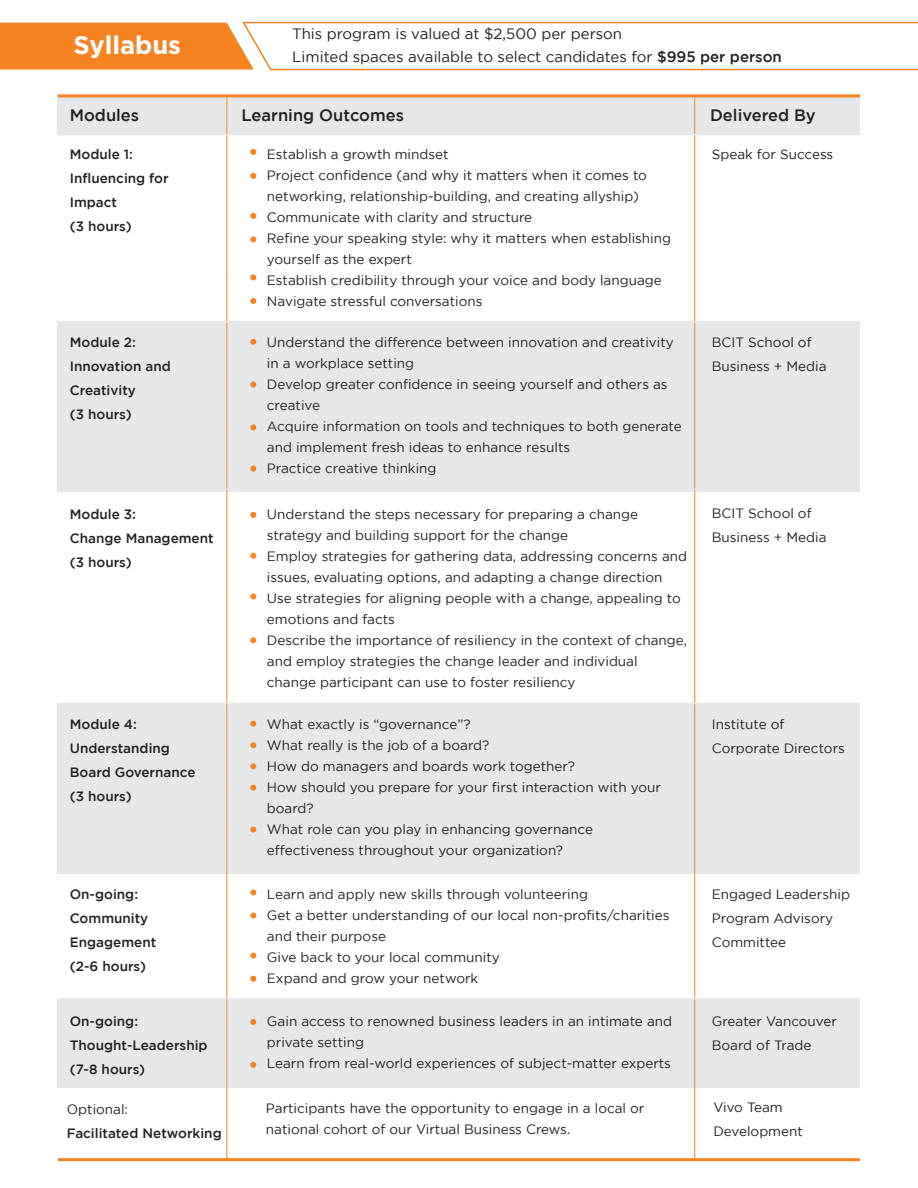
<style>
.page{position:relative;width:918px;height:1188px;background:#fff}
.page>*{position:absolute;margin:0;border:0;box-sizing:border-box;transform-origin:0 0}
.t1{font:700 25.5px "Gotham";color:#fff}
.t2{font:500 16.5px "Gotham";color:#231f20}
.t3{font:15px/22.5px "Gotham";color:#231f20}
.t4{font:13.5px/21px "Gotham";color:#231f20}
.t5{font:500 13.5px/24px "Gotham";color:#231f20}
.s1{font-weight:500}
</style>
<div class="page">
<div style="left:58px;top:999px;width:802px;height:89px;background:#e6e7e9"></div>
<div style="left:58px;top:704px;width:802px;height:170px;background:#e6e7e9"></div>
<div style="left:58px;top:321px;width:802px;height:171px;background:#e6e7e9"></div>
<div style="left:58px;top:94px;width:802px;height:41px;background:#e6e7e9"></div>
<hr style="left:227px;top:97px;width:1px;height:1063px;background:#f58320">
<hr style="left:694px;top:97px;width:1px;height:1063px;background:#f58320">
<hr style="left:58px;top:94px;width:802px;height:3px;background:#f58320">
<hr style="left:58px;top:1158px;width:802px;height:3px;background:#f58320">
<hr style="left:58px;top:321px;width:802px;height:2px;background:#e6e7e9">
<hr style="left:58px;top:489px;width:802px;height:1px;background:#e6e7e9">
<hr style="left:58px;top:703px;width:802px;height:1px;background:#e6e7e9">
<hr style="left:58px;top:998px;width:802px;height:2px;background:#e6e7e9">
<hr style="left:58px;top:134px;width:802px;height:1px;background:#e6e7e9">
<svg style="left:250px;top:149px;width:6px;height:6px"></svg>
<svg style="left:250px;top:173px;width:6px;height:6px"></svg>
<svg style="left:250px;top:213px;width:6px;height:6px"></svg>
<svg style="left:250px;top:236px;width:6px;height:6px"></svg>
<svg style="left:250px;top:274px;width:6px;height:6px"></svg>
<svg style="left:250px;top:298px;width:6px;height:6px"></svg>
<svg style="left:250px;top:339px;width:6px;height:6px"></svg>
<svg style="left:250px;top:382px;width:6px;height:6px"></svg>
<svg style="left:250px;top:424px;width:6px;height:6px"></svg>
<svg style="left:250px;top:466px;width:6px;height:6px"></svg>
<svg style="left:250px;top:512px;width:6px;height:6px"></svg>
<svg style="left:250px;top:553px;width:6px;height:6px"></svg>
<svg style="left:250px;top:593px;width:6px;height:6px"></svg>
<svg style="left:250px;top:637px;width:6px;height:6px"></svg>
<svg style="left:250px;top:721px;width:6px;height:6px"></svg>
<svg style="left:250px;top:742px;width:6px;height:6px"></svg>
<svg style="left:250px;top:763px;width:6px;height:6px"></svg>
<svg style="left:250px;top:785px;width:6px;height:6px"></svg>
<svg style="left:250px;top:826px;width:6px;height:6px"></svg>
<svg style="left:250px;top:890px;width:6px;height:6px"></svg>
<svg style="left:250px;top:913px;width:6px;height:6px"></svg>
<svg style="left:250px;top:953px;width:6px;height:6px"></svg>
<svg style="left:250px;top:976px;width:6px;height:6px"></svg>
<svg style="left:250px;top:1019px;width:6px;height:6px"></svg>
<svg style="left:250px;top:1062px;width:6px;height:6px"></svg>
<svg style="left:0;top:21px;width:918px;height:50px"></svg>
<h1 class="t1" style="left:73px;top:30px;width:109px">Syllabus</h1>
<p class="t3" style="left:292px;top:23px;width:491px">This program is valued at $2,500 per person<br>Limited spaces available to select candidates for <span class="s1">$995 per person</span></p>
<p class="t2" style="left:70px;top:106px;width:71px">Modules</p>
<p class="t5" style="left:70px;top:142px;width:100px">Module 1:<br>Influencing for<br>Impact<br>(3 hours)</p>
<p class="t5" style="left:70px;top:330px;width:103px">Module 2:<br>Innovation and<br>Creativity<br>(3 hours)</p>
<p class="t5" style="left:70px;top:502px;width:145px">Module 3:<br>Change Management (3 hours)</p>
<p class="t5" style="left:70px;top:712px;width:127px">Module 4:<br>Understanding<br>Board Governance (3 hours)</p>
<p class="t5" style="left:70px;top:882px;width:88px">On-going:<br>Community<br>Engagement (2-6 hours)</p>
<p class="t5" style="left:70px;top:1009px;width:139px">On-going:<br>Thought-Leadership (7-8 hours)</p>
<p class="t4" style="left:67px;top:1099px;width:63px">Optional:</p>
<p class="t5" style="left:67px;top:1121px;width:156px">Facilitated Networking</p>
<p class="t2" style="left:242px;top:106px;width:164px">Learning Outcomes</p>
<p class="t2" style="left:710px;top:106px;width:107px">Delivered By</p>
<p class="t4" style="left:267px;top:144px;width:406px">Establish a growth mindset<br>Project confidence (and why it matters when it comes to networking, relationship-building, and creating allyship)<br>Communicate with clarity and structure<br>Refine your speaking style: why it matters when establishing yourself as the expert<br>Establish credibility through your voice and body language Navigate stressful conversations</p>
<p class="t4" style="left:267px;top:331px;width:416px">Understand the difference between innovation and creativity in a workplace setting<br>Develop greater confidence in seeing yourself and others as creative<br>Acquire information on tools and techniques to both generate and implement fresh ideas to enhance results<br>Practice creative thinking</p>
<p class="t4" style="left:267px;top:504px;width:422px">Understand the steps necessary for preparing a change strategy and building support for the change<br>Employ strategies for gathering data, addressing concerns and issues, evaluating options, and adapting a change direction Use strategies for aligning people with a change, appealing to emotions and facts<br>Describe the importance of resiliency in the context of change, and employ strategies the change leader and individual change participant can use to foster resiliency</p>
<p class="t4" style="left:267px;top:714px;width:395px">What exactly is “governance”?<br>What really is the job of a board?<br>How do managers and boards work together?<br>How should you prepare for your first interaction with your board?<br>What role can you play in enhancing governance effectiveness throughout your organization?</p>
<p class="t4" style="left:267px;top:884px;width:404px">Learn and apply new skills through volunteering<br>Get a better understanding of our local non-profits/charities and their purpose<br>Give back to your local community<br>Expand and grow your network</p>
<p class="t4" style="left:267px;top:1011px;width:407px">Gain access to renowned business leaders in an intimate and private setting<br>Learn from real-world experiences of subject-matter experts</p>
<p class="t4" style="left:266px;top:1098px;width:380px">Participants have the opportunity to engage in a local or national cohort of our Virtual Business Crews.</p>
<p class="t4" style="left:712px;top:144px;width:123px">Speak for Success</p>
<p class="t4" style="left:712px;top:330px;width:116px;line-height:24px">BCIT School of<br>Business + Media</p>
<p class="t4" style="left:712px;top:501px;width:116px;line-height:24px">BCIT School of<br>Business + Media</p>
<p class="t4" style="left:712px;top:712px;width:135px;line-height:24px">Institute of<br>Corporate Directors</p>
<p class="t4" style="left:712px;top:882px;width:140px;line-height:24px">Engaged Leadership<br>Program Advisory<br>Committee</p>
<p class="t4" style="left:712px;top:1009px;width:127px;line-height:24px">Greater Vancouver<br>Board of Trade</p>
<p class="t4" style="left:713px;top:1095px;width:91px;line-height:24px">Vivo Team<br>Development</p>
</div>
